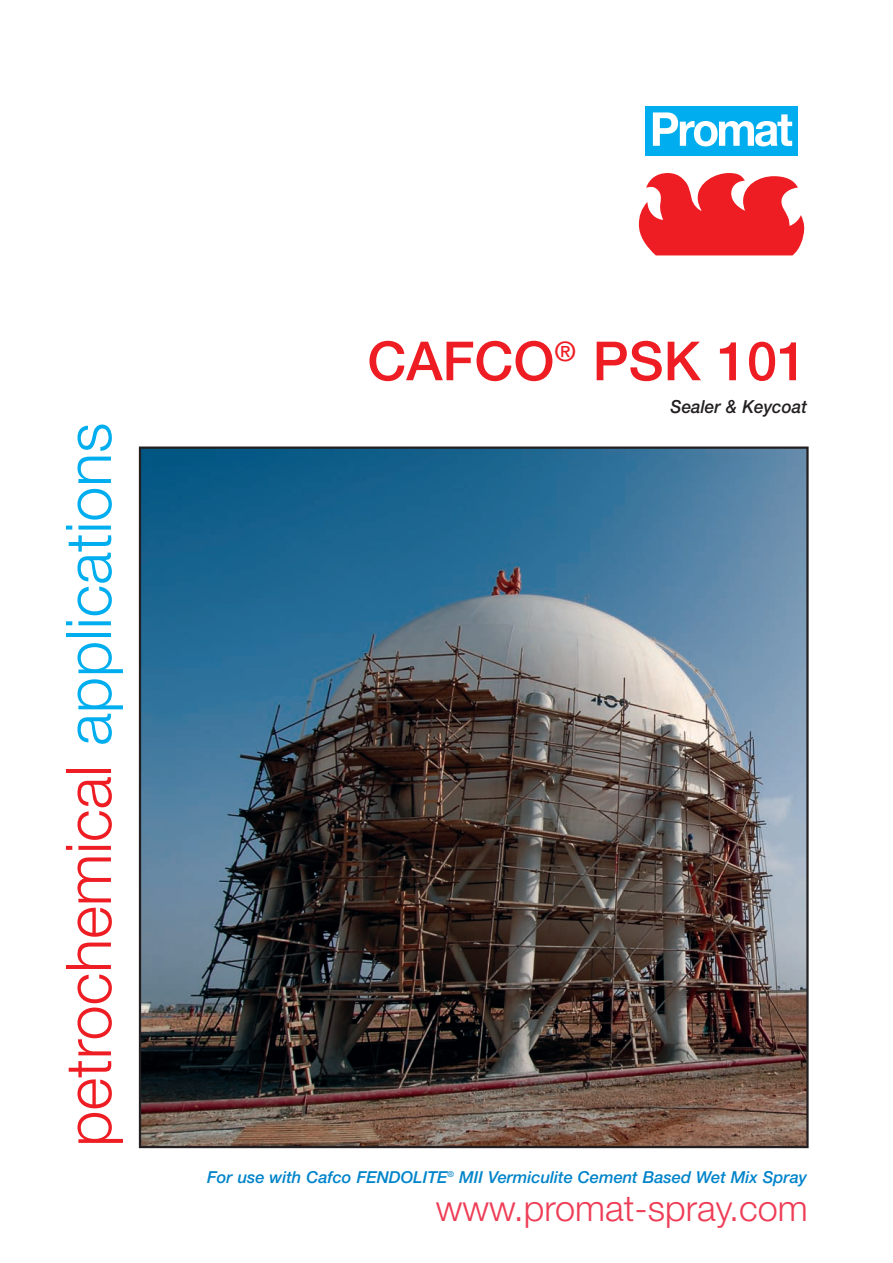
<style>
.page{position:relative;width:893px;height:1263px;background:#fff}
.page>*{position:absolute;margin:0;border:0;box-sizing:border-box;transform-origin:0 0}
.t1{font:300 63px "Helvetica Neue";color:#ee1d23}
.t2{font:500 54px "Helvetica Neue LT Std";color:#ee1d23}
.t3{font:300 36px "Helvetica Neue";color:#ee3d56}
.t4{font:italic 500 18px "Helvetica Neue LT Std";color:#231f20;scale:.95 1}
.t5{font:italic 500 16.5px "Helvetica Neue LT Std";color:#0084ca}
.s1{color:#00aeef}
</style>
<div class="page">
<img style="left:142px;top:449px;width:664px;height:696px">
<div style="left:645px;top:107px;width:153px;height:49px;background:#00aeef"></div>
<svg style="left:639px;top:173px;width:165px;height:82px"></svg>
<svg style="left:653px;top:112px;width:139px;height:34px"></svg>
<h1 class="t1" style="left:66px;top:1147px;width:725px;rotate:-90deg">petrochemical <span class="s1">applications</span></h1>
<h2 class="t2" style="left:367px;top:342px;width:441px">CAFCO<sup>®</sup> PSK 101</h2>
<p class="t4" style="left:671px;top:400px;width:145px">Sealer &amp; Keycoat</p>
<p class="t5" style="left:207px;top:1171px;width:602px">For use with Cafco FENDOLITE<sup>®</sup> MII Vermiculite Cement Based Wet Mix Spray</p>
<h3 class="t3" style="left:436px;top:1195px;width:374px">www.promat-spray.com</h3>
</div>
